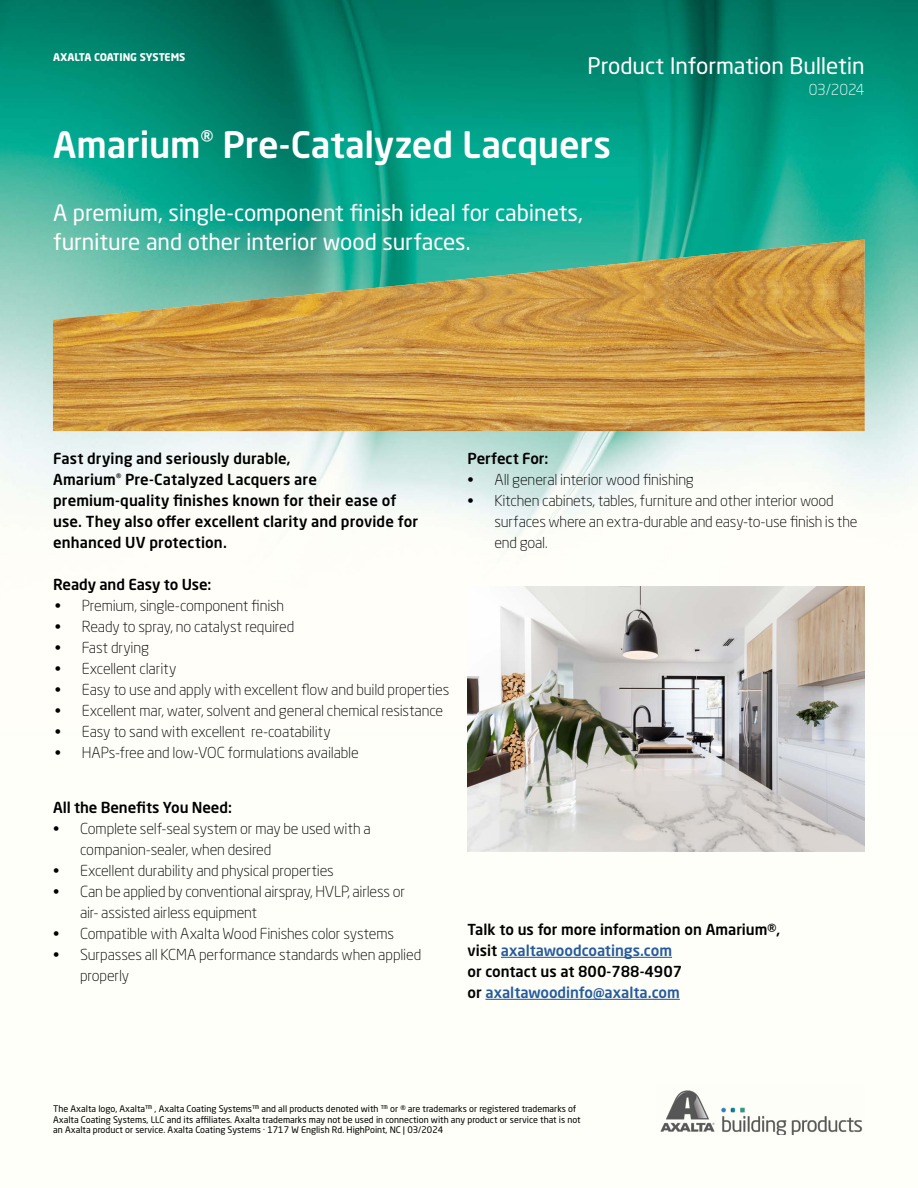
<style>
.page{position:relative;width:918px;height:1188px;background:#fff}
.page>*{position:absolute;margin:0;border:0;box-sizing:border-box;transform-origin:0 0}
.t1{font:500 36px "Neo Sans Pro";letter-spacing:-.005em;color:#fff}
.t2{font:22.5px/28.5px "Neo Sans Pro";letter-spacing:-.005em;color:#fff}
.t3{font:300 15.15px/21px "Neo Sans Pro";letter-spacing:-.015em;color:#000}
.t4{font:300 15px/21px "Neo Sans Pro";letter-spacing:-.01em;color:#000}
.t5{font:500 15px/21px "Neo Sans Pro";color:#000}
.t6{font:300 15px "Neo Sans Pro";letter-spacing:-.01em;color:#fff}
.t7{font:700 10.5px "Neo Sans Pro";letter-spacing:-.01em;color:#fff}
.t8{font:9px/10.5px "Neo Sans Pro";color:#000}
.s1{color:#275b9b}
</style>
<div class="page">
<img style="left:0;top:0;width:918px;height:999px">
<img style="left:660px;top:1090px;width:203px;height:45px">
<img style="left:468px;top:586px;width:397px;height:265px">
<img style="left:53px;top:239px;width:812px;height:192px">
<hr style="left:501px;top:957px;width:171px;height:1px;background:#275b9b">
<hr style="left:485px;top:999px;width:195px;height:1px;background:#275b9b">
<p class="t7" style="left:53px;top:50px;width:134px">AXALTA COATING SYSTEMS</p>
<h2 class="t2" style="left:588px;top:51px;width:279px">Product Information Bulletin</h2>
<p class="t6" style="left:809px;top:81px;width:57px">03/2024</p>
<h1 class="t1" style="left:53px;top:122px;width:559px">Amarium<sup>®</sup> Pre-Catalyzed Lacquers</h1>
<h2 class="t2" style="left:53px;top:198px;width:531px">A premium, single-component finish ideal for cabinets, furniture and other interior wood surfaces.</h2>
<p class="t5" style="left:53px;top:447px;width:367px">Fast drying and seriously durable,<br>Amarium<sup>®</sup> Pre-Catalyzed Lacquers are premium-quality finishes known for their ease of use. They also offer excellent clarity and provide for enhanced UV protection.</p>
<p class="t5" style="left:53px;top:573px;width:160px">Ready and Easy to Use:</p>
<p class="t4" style="left:55px;top:595px;width:231px">• Premium, single-component finish</p>
<p class="t4" style="left:55px;top:616px;width:241px">• Ready to spray, no catalyst required</p>
<p class="t4" style="left:55px;top:637px;width:96px">• Fast drying</p>
<p class="t4" style="left:55px;top:658px;width:123px">• Excellent clarity</p>
<p class="t4" style="left:55px;top:679px;width:396px">• Easy to use and apply with excellent flow and build properties</p>
<p class="t4" style="left:55px;top:700px;width:390px">• Excellent mar, water, solvent and general chemical resistance</p>
<p class="t4" style="left:55px;top:721px;width:277px">• Easy to sand with excellent re-coatability</p>
<p class="t4" style="left:55px;top:742px;width:305px">• HAPs-free and low-VOC formulations available</p>
<p class="t5" style="left:53px;top:797px;width:180px">All the Benefits You Need:</p>
<p class="t4" style="left:80px;top:818px;width:292px;text-indent:-27px">• Complete self-seal system or may be used with a companion-sealer, when desired</p>
<p class="t4" style="left:53px;top:860px;width:282px">• Excellent durability and physical properties</p>
<p class="t3" style="left:80px;top:881px;width:326px;text-indent:-27px">• Can be applied by conventional airspray, HVLP, airless or air- assisted airless equipment</p>
<p class="t4" style="left:53px;top:923px;width:342px">• Compatible with Axalta Wood Finishes color systems</p>
<p class="t4" style="left:80px;top:944px;width:343px;text-indent:-27px">• Surpasses all KCMA performance standards when applied properly</p>
<p class="t5" style="left:468px;top:447px;width:83px">Perfect For:</p>
<p class="t4" style="left:468px;top:469px;width:228px">• All general interior wood finishing</p>
<p class="t4" style="left:495px;top:490px;width:365px;text-indent:-27px">• Kitchen cabinets, tables, furniture and other interior wood surfaces where an extra-durable and easy-to-use finish is the end goal.</p>
<p class="t5" style="left:468px;top:919px;width:314px">Talk to us for more information on Amarium®, visit <span class="s1">axaltawoodcoatings.com<br></span>or contact us at 800-788-4907<br>or <span class="s1">axaltawoodinfo@axalta.com</span></p>
<p class="t8" style="left:53px;top:1104px;width:529px">The Axalta logo, Axalta™ , Axalta Coating Systems™ and all products denoted with ™ or ® are trademarks or registered trademarks of<br>Axalta Coating Systems, LLC and its affiliates. Axalta trademarks may not be used in connection with any product or service that is not an Axalta product or service. Axalta Coating Systems · 1717 W English Rd. HighPoint, NC | 03/2024</p>
</div>
